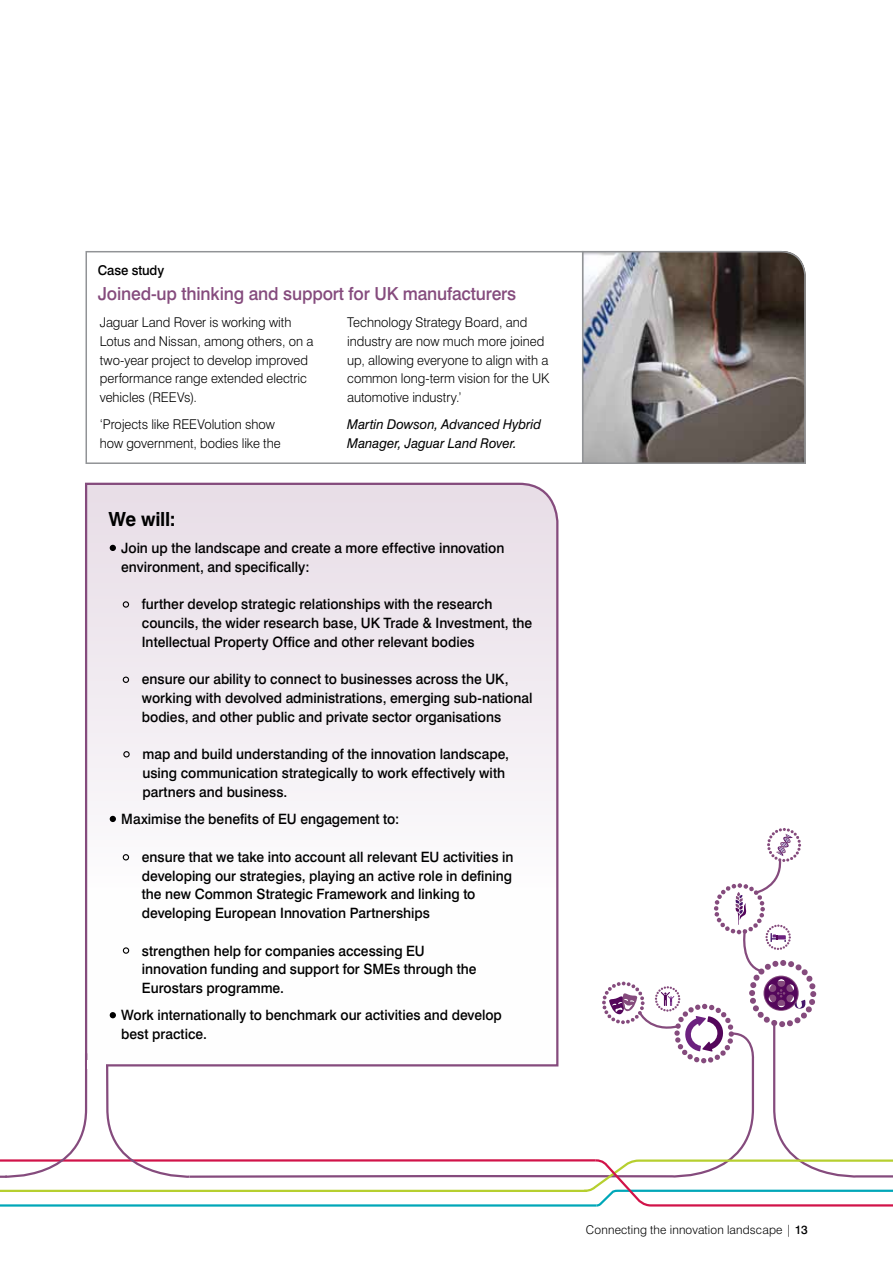
<style>
.page{position:relative;width:893px;height:1263px;background:#fff}
.page>*{position:absolute;margin:0;border:0;box-sizing:border-box;transform-origin:0 0}
.t1{font:700 19.5px "Swiss 721 BT";letter-spacing:-.015em;color:#000}
.t2{font:500 18px "Swiss 721 BT";letter-spacing:-.01em;color:#854b7d}
.t3{font:500 14.25px/18.8px "Swiss 721 BT";color:#000}
.t4{font:300 13.5px/18.8px "Swiss 721 BT";color:#000}
.t5{font:italic 13.5px/18.8px "Swiss 721 BT";color:#000}
.t6{font:500 13.5px "Swiss 721 BT";letter-spacing:-.01em;color:#000}
.t7{font:300 12px "Swiss 721 BT";letter-spacing:.015em;color:#000}
.s1{font-weight:500}
</style>
<div class="page">
<svg style="left:85px;top:482px;width:474px;height:346px"></svg>
<img style="left:582px;top:250px;width:224px;height:214px">
<div style="left:86px;top:251px;width:497px;height:213px;border:2px solid #919396"></div>
<div style="left:123px;top:601px;width:6px;height:7px;border:1px solid #000;border-radius:50%"></div>
<div style="left:123px;top:676px;width:6px;height:7px;border:1px solid #000;border-radius:50%"></div>
<div style="left:123px;top:751px;width:7px;height:6px;border:1px solid #000;border-radius:50%"></div>
<svg style="left:110px;top:545px;width:6px;height:6px"></svg>
<svg style="left:110px;top:816px;width:6px;height:6px"></svg>
<svg style="left:0;top:828px;width:893px;height:379px"></svg>
<p class="t6" style="left:98px;top:262px;width:68px">Case study</p>
<p class="t2" style="left:98px;top:283px;width:420px">Joined-up thinking and support for UK manufacturers</p>
<p class="t4" style="left:100px;top:313px;width:215px">Jaguar Land Rover is working with<br>Lotus and Nissan, among others, on a two-year project to develop improved performance range extended electric vehicles (REEVs).</p>
<p class="t4" style="left:100px;top:415px;width:182px">‘Projects like REEVolution show how government, bodies like the</p>
<p class="t4" style="left:347px;top:313px;width:204px">Technology Strategy Board, and industry are now much more joined up, allowing everyone to align with a common long-term vision for the UK automotive industry.’</p>
<p class="t5" style="left:347px;top:415px;width:195px">Martin Dowson, Advanced Hybrid<br>Manager, Jaguar Land Rover.</p>
<h1 class="t1" style="left:108px;top:507px;width:69px">We will:</h1>
<p class="t3" style="left:121px;top:539px;width:385px;text-indent:-13px">• Join up the landscape and create a more effective innovation environment, and specifically:</p>
<p class="t3" style="left:142px;top:595px;width:392px">further develop strategic relationships with the research councils, the wider research base, UK Trade &amp; Investment, the<br>Intellectual Property Office and other relevant bodies</p>
<p class="t3" style="left:142px;top:670px;width:392px">ensure our ability to connect to businesses across the UK, working with devolved administrations, emerging sub-national bodies, and other public and private sector organisations</p>
<p class="t3" style="left:142px;top:745px;width:368px">map and build understanding of the innovation landscape, using communication strategically to work effectively with partners and business.</p>
<p class="t3" style="left:108px;top:810px;width:292px">• Maximise the benefits of EU engagement to:</p>
<p class="t3" style="left:142px;top:847px;width:373px">ensure that we take into account all relevant EU activities in developing our strategies, playing an active role in defining the new Common Strategic Framework and linking to developing European Innovation Partnerships</p>
<p class="t3" style="left:142px;top:941px;width:336px">strengthen help for companies accessing EU innovation funding and support for SMEs through the<br>Eurostars programme.</p>
<p class="t3" style="left:121px;top:1006px;width:382px;text-indent:-13px">• Work internationally to benchmark our activities and develop best practice.</p>
<p class="t7" style="left:586px;top:1222px;width:223px">Connecting the innovation landscape | <span class="s1">13</span></p>
</div>
